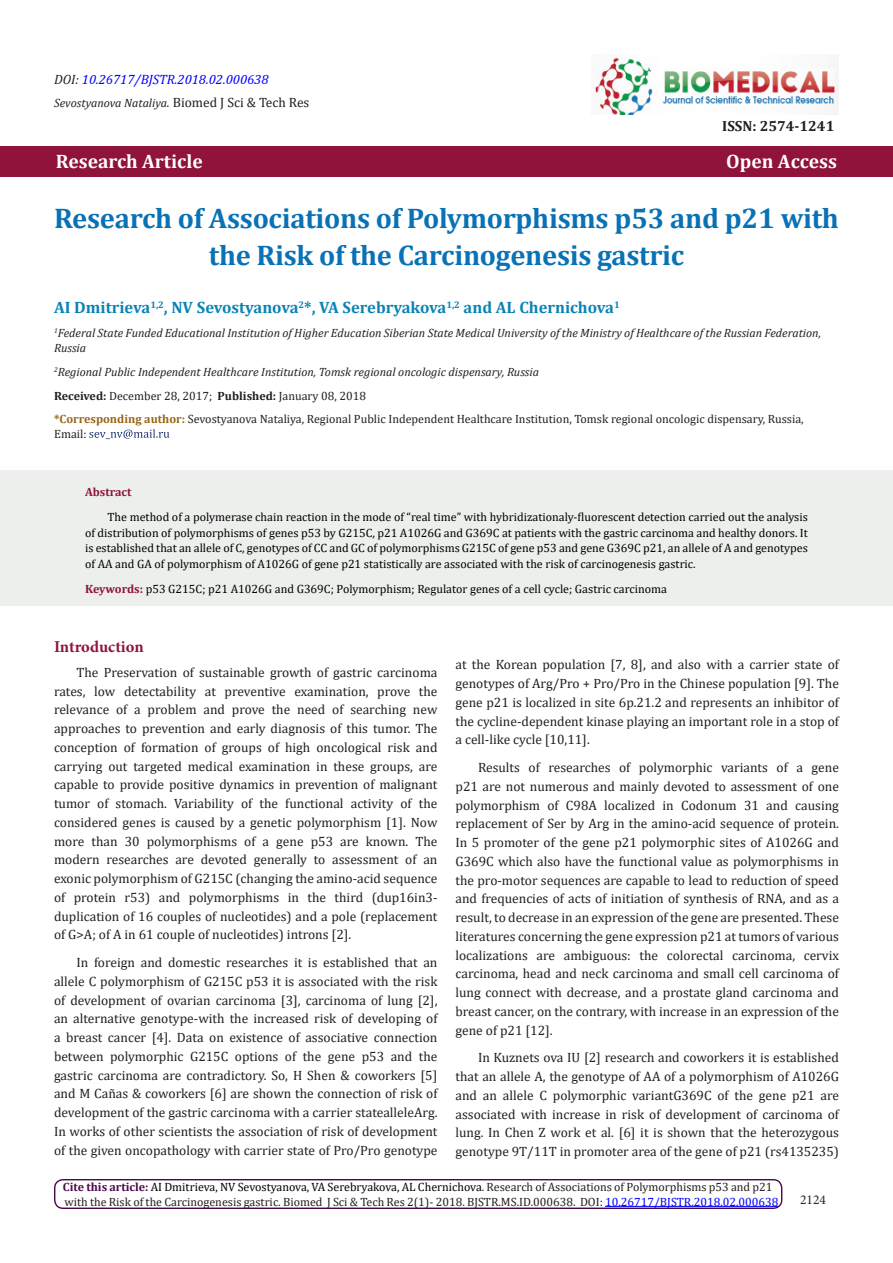
<style>
.page{position:relative;width:893px;height:1263px;background:#fff}
.page>*{position:absolute;margin:0;border:0;box-sizing:border-box;transform-origin:0 0}
.t1{font:700 28.5px/37.5px "Cambria";letter-spacing:-.01em;color:#0971b5;text-align:center}
.t2{font:700 19.5px "Cambria";color:#fff}
.t3{font:700 16.5px "Cambria";color:#0983b5}
.t4{font:700 16.5px "Minion Pro";letter-spacing:-.005em;color:#8f133a}
.t5{font:700 14.7px "Cambria";color:#231f20}
.t6{font:13.5px/18.8px "Cambria";color:#231f20;text-align:justify}
.t7{font:italic 13.5px "Cambria";color:#00f}
.t8{font:13.5px "Minion Pro";color:#231f20}
.t9{font:12px/15.8px "Cambria";color:#000;text-align:justify}
.t10{font:12px "Cambria";color:#231f20}
.t11{font:italic 12px/15px "Cambria";color:#231f20}
.t12{font:700 12px "Cambria";color:#8f133a}
.s1{color:#231f20}
.s2{font-size:13.5px}
.s3{font-style:normal;font-size:13.5px}
.s4{font-weight:700}
.s5{font-weight:700;color:#996515}
.s6{font-weight:700;color:#8f133a}
.s7{font-weight:700;color:#480a4b}
.s8{color:#00f}
</style>
<div class="page">
<div style="left:0;top:146px;width:893px;height:31px;background:#8f133a"></div>
<svg style="left:89px;top:429px;width:80px;height:10px"></svg>
<img style="left:594px;top:54px;width:244px;height:60px">
<hr style="left:605px;top:1206px;width:173px;height:1px;background:#00f">
<div style="left:54px;top:1179px;width:728px;height:30px;border:1px solid #480a4b;border-radius:8px"></div>
<div style="left:0;top:471px;width:893px;height:135px;background:#edefed"></div>
<p class="t7" style="left:54px;top:70px;width:216px"><span class="s1">DOI:</span> 10.26717/BJSTR.2018.02.000638</p>
<p class="t11" style="left:54px;top:95px;width:257px">Sevostyanova Nataliya<span class="s2">.</span> <span class="s3">Biomed J Sci &amp; Tech Res</span></p>
<p class="t5" style="left:722px;top:116px;width:114px">ISSN: 2574-1241</p>
<p class="t2" style="left:56px;top:147px;width:148px">Research Article</p>
<p class="t2" style="left:726px;top:147px;width:112px">Open Access</p>
<p class="t1" style="left:54px;top:199px;width:786px">Research of Associations of Polymorphisms p53 and p21 with the Risk of the Carcinogenesis gastric</p>
<p class="t3" style="left:54px;top:296px;width:567px">AI Dmitrieva<sup>1,2</sup>, NV Sevostyanova<sup>2</sup>*, VA Serebryakova<sup>1,2</sup> and AL Chernichova<sup>1</sup></p>
<p class="t11" style="left:54px;top:325px;width:768px"><sup>1</sup>Federal State Funded Educational Institution of Higher Education Siberian State Medical University of the Ministry of Healthcare of the Russian Federation,<br>Russia</p>
<p class="t11" style="left:54px;top:364px;width:486px"><sup>2</sup>Regional Public Independent Healthcare Institution, Tomsk regional oncologic dispensary, Russia</p>
<p class="t10" style="left:54px;top:389px;width:314px"><span class="s4">Received:</span> December 28, 2017; <span class="s4">Published:</span> January 08, 2018</p>
<p class="t10" style="left:54px;top:412px;width:751px"><span class="s5">*Corresponding author:</span> Sevostyanova Nataliya, Regional Public Independent Healthcare Institution, Tomsk regional oncologic dispensary, Russia,</p>
<p class="t10" style="left:54px;top:426px;width:34px">Email:</p>
<p class="t12" style="left:85px;top:483px;width:48px">Abstract</p>
<p class="t9" style="left:85px;top:509px;width:724px;text-indent:22px">The method of a polymerase chain reaction in the mode of “real time” with hybridizationaly-fluorescent detection carried out the analysis of distribution of polymorphisms of genes p53 by G215C, p21 A1026G and G369C at patients with the gastric carcinoma and healthy donors. It is established that an allele of C, genotypes of CC and GC of polymorphisms G215C of gene p53 and gene G369C p21, an allele of A and genotypes of AA and GA of polymorphism of A1026G of gene p21 statistically are associated with the risk of carcinogenesis gastric.</p>
<p class="t9" style="left:85px;top:581px;width:584px"><span class="s6">Keywords:</span> p53 G215C; p21 A1026G and G369C; Polymorphism; Regulator genes of a cell cycle; Gastric carcinoma</p>
<p class="t4" style="left:54px;top:635px;width:91px">Introduction</p>
<p class="t6" style="left:54px;top:663px;width:385px;text-indent:22px">The Preservation of sustainable growth of gastric carcinoma rates, low detectability at preventive examination, prove the relevance of a problem and prove the need of searching new approaches to prevention and early diagnosis of this tumor. The conception of formation of groups of high oncological risk and carrying out targeted medical examination in these groups, are capable to provide positive dynamics in prevention of malignant tumor of stomach. Variability of the functional activity of the considered genes is caused by a genetic polymorphism [1]. Now more than 30 polymorphisms of a gene p53 are known. The modern researches are devoted generally to assessment of an exonic polymorphism of G215C (changing the amino-acid sequence of protein r53) and polymorphisms in the third (dup16in3- duplication of 16 couples of nucleotides) and a pole (replacement of G&gt;A; of A in 61 couple of nucleotides) introns [2].</p>
<p class="t6" style="left:54px;top:953px;width:385px;text-indent:22px">In foreign and domestic researches it is established that an allele C polymorphism of G215C p53 it is associated with the risk of development of ovarian carcinoma [3], carcinoma of lung [2], an alternative genotype-with the increased risk of developing of a breast cancer [4]. Data on existence of associative connection between polymorphic G215C options of the gene p53 and the gastric carcinoma are contradictory. So, H Shen &amp; coworkers [5] and M Cañas &amp; coworkers [6] are shown the connection of risk of development of the gastric carcinoma with a carrier statealleleArg.<br>In works of other scientists the association of risk of development of the given oncopathology with carrier state of Pro/Pro genotype</p>
<p class="t6" style="left:455px;top:655px;width:385px">at the Korean population [7, 8], and also with a carrier state of genotypes of Arg/Pro + Pro/Pro in the Chinese population [9]. The gene p21 is localized in site 6p.21.2 and represents an inhibitor of the cycline-dependent kinase playing an important role in a stop of a cell-like cycle [10,11].</p>
<p class="t6" style="left:455px;top:758px;width:385px;text-indent:22px">Results of researches of polymorphic variants of a gene p21 are not numerous and mainly devoted to assessment of one polymorphism of C98A localized in Codonum 31 and causing replacement of Ser by Arg in the amino-acid sequence of protein.<br>In 5 promoter of the gene p21 polymorphic sites of A1026G and G369C which also have the functional value as polymorphisms in the pro-motor sequences are capable to lead to reduction of speed and frequencies of acts of initiation of synthesis of RNA, and as a result, to decrease in an expression of the gene are presented. These literatures concerning the gene expression p21 at tumors of various localizations are ambiguous: the colorectal carcinoma, cervix carcinoma, head and neck carcinoma and small cell carcinoma of lung connect with decrease, and a prostate gland carcinoma and breast cancer, on the contrary, with increase in an expression of the gene of p21 [12].</p>
<p class="t6" style="left:455px;top:1048px;width:385px;text-indent:22px">In Kuznets ova IU [2] research and coworkers it is established that an allele A, the genotype of AA of a polymorphism of A1026G and an allele C polymorphic variantG369C of the gene p21 are associated with increase in risk of development of carcinoma of lung. In Chen Z work et al. [6] it is shown that the heterozygous genotype 9T/11T in promoter area of the gene of p21 (rs4135235)</p>
<p class="t9" style="left:63px;top:1179px;width:711px"><span class="s7">Cite this article:</span> AI Dmitrieva, NV Sevostyanova, VA Serebryakova, AL Chernichova<span class="s1">. Research of Associations of Polymorphisms p53 and p21</span></p>
<p class="t10" style="left:64px;top:1194px;width:715px">with the Risk of the Carcinogenesis gastric. Biomed J Sci &amp; Tech Res 2(1)- 2018. BJSTR.MS.ID.000638. DOI<span class="s8">: 10.26717/BJSTR.2018.02.000638</span></p>
<p class="t8" style="left:800px;top:1191px;width:27px">2124</p>
</div>
